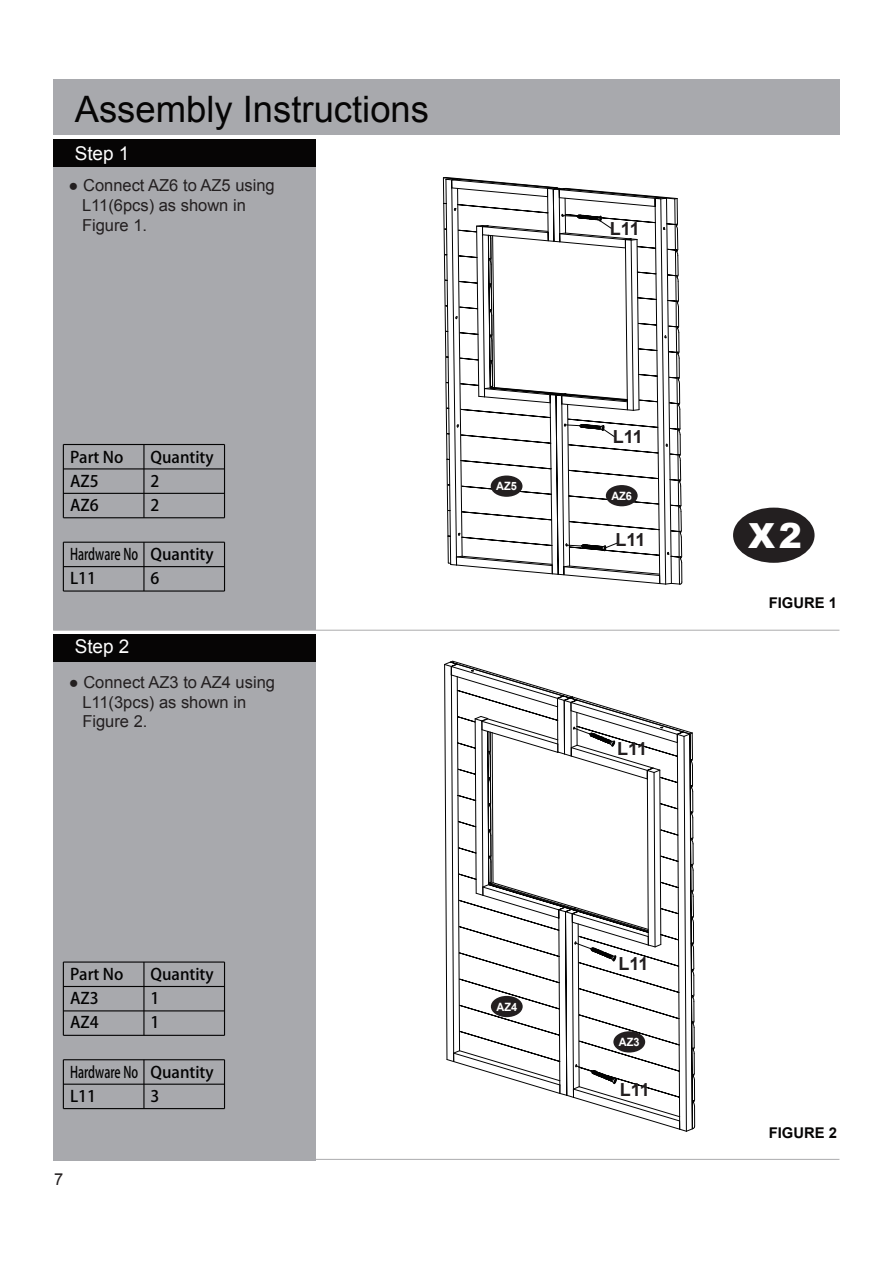
<style>
.page{position:relative;width:893px;height:1263px;background:#fff}
.page>*{position:absolute;margin:0;border:0;box-sizing:border-box;transform-origin:0 0}
.t1{font:36.45px "Arial";color:#060505}
.t2{font:900 34.65px "Arial";color:#fff}
.t3{font:18.9px "Arial";color:#fff}
.t4{font:700 18px "Arial";letter-spacing:-.03em;color:#231f20}
.t5{font:16.5px/19.8px "Arial";color:#231f20}
.t6{font:15.9px/24px "Deng Xian Regular G Bpc EUC H";color:#030303}
.t7{font:15.9px/24px "Deng Xian Regular G Bpc EUC H";color:#030303;scale:.72 1}
.t8{font:700 14.85px "Arial";color:#060505}
.t9{font:700 11.4px "Arial";color:#fff;scale:.96 1}
</style>
<div class="page">
<hr style="left:53px;top:630px;width:786px;height:1px;background:#ababad">
<hr style="left:53px;top:1159px;width:786px;height:1px;background:#ababad">
<div style="left:53px;top:166px;width:262px;height:464px;background:#a8a9ad"></div>
<div style="left:53px;top:662px;width:262px;height:498px;background:#a8a9ad"></div>
<div style="left:53px;top:79px;width:786px;height:56px;background:#a8a9ad"></div>
<div style="left:53px;top:139px;width:262px;height:28px;background:#060505"></div>
<div style="left:53px;top:634px;width:262px;height:28px;background:#060505"></div>
<svg style="left:443px;top:177px;width:252px;height:982px"></svg>
<div style="left:733px;top:508px;width:81px;height:55px;background:#231f20;border-radius:50%"></div>
<hr style="left:143px;top:444px;width:2px;height:74px;background:#030303">
<hr style="left:224px;top:444px;width:1px;height:74px;background:#030303">
<hr style="left:63px;top:444px;width:1px;height:74px;background:#030303">
<hr style="left:63px;top:444px;width:162px;height:1px;background:#030303">
<hr style="left:63px;top:517px;width:162px;height:1px;background:#030303">
<hr style="left:63px;top:468px;width:162px;height:1px;background:#030303">
<hr style="left:63px;top:493px;width:162px;height:1px;background:#030303">
<hr style="left:143px;top:542px;width:2px;height:49px;background:#030303">
<hr style="left:224px;top:542px;width:1px;height:49px;background:#030303">
<hr style="left:63px;top:542px;width:1px;height:49px;background:#030303">
<hr style="left:63px;top:542px;width:162px;height:1px;background:#030303">
<hr style="left:63px;top:590px;width:162px;height:2px;background:#030303">
<hr style="left:63px;top:566px;width:162px;height:1px;background:#030303">
<hr style="left:143px;top:962px;width:2px;height:73px;background:#030303">
<hr style="left:224px;top:962px;width:1px;height:73px;background:#030303">
<hr style="left:63px;top:962px;width:1px;height:73px;background:#030303">
<hr style="left:63px;top:961px;width:162px;height:2px;background:#030303">
<hr style="left:63px;top:1035px;width:162px;height:1px;background:#030303">
<hr style="left:63px;top:986px;width:162px;height:1px;background:#030303">
<hr style="left:63px;top:1010px;width:162px;height:1px;background:#030303">
<hr style="left:143px;top:1060px;width:2px;height:48px;background:#030303">
<hr style="left:224px;top:1060px;width:1px;height:48px;background:#030303">
<hr style="left:63px;top:1060px;width:1px;height:48px;background:#030303">
<hr style="left:63px;top:1059px;width:162px;height:1px;background:#030303">
<hr style="left:63px;top:1108px;width:162px;height:1px;background:#030303">
<hr style="left:63px;top:1083px;width:162px;height:2px;background:#030303">
<div style="left:613px;top:1031px;width:32px;height:21px;background:#231f20;border-radius:50%"></div>
<div style="left:491px;top:996px;width:32px;height:21px;background:#231f20;border-radius:50%"></div>
<div style="left:606px;top:485px;width:32px;height:21px;background:#231f20;border-radius:50%"></div>
<div style="left:491px;top:475px;width:31px;height:22px;background:#231f20;border-radius:50%"></div>
<h1 class="t1" style="left:75px;top:85px;width:356px">Assembly Instructions</h1>
<p class="t3" style="left:75px;top:141px;width:56px">Step 1</p>
<p class="t5" style="left:82px;top:176px;width:194px;text-indent:-13px">● Connect AZ6 to AZ5 using<br>L11(6pcs) as shown in<br>Figure 1.</p>
<p class="t6" style="left:70px;top:445px;width:55px">Part No<br>AZ5<br>AZ6</p>
<p class="t6" style="left:151px;top:445px;width:65px">Quantity<br>2<br>2</p>
<p class="t7" style="left:70px;top:543px;width:96px">Hardware No<br>L11</p>
<p class="t6" style="left:151px;top:543px;width:65px">Quantity<br>6</p>
<p class="t3" style="left:75px;top:634px;width:56px">Step 2</p>
<p class="t5" style="left:82px;top:672px;width:194px;text-indent:-13px">● Connect AZ3 to AZ4 using<br>L11(3pcs) as shown in<br>Figure 2.</p>
<p class="t9" style="left:496px;top:479px;width:23px">AZ5</p>
<p class="t6" style="left:70px;top:963px;width:55px">Part No<br>AZ3<br>AZ4</p>
<p class="t6" style="left:151px;top:963px;width:65px">Quantity<br>1<br>1</p>
<p class="t7" style="left:70px;top:1060px;width:96px">Hardware No<br>L11</p>
<p class="t6" style="left:151px;top:1060px;width:65px">Quantity<br>3</p>
<p class="t5" style="left:54px;top:1169px;width:11px">7</p>
<p class="t9" style="left:496px;top:999px;width:23px">AZ4</p>
<p class="t4" style="left:610px;top:217px;width:32px">L11</p>
<p class="t4" style="left:613px;top:425px;width:32px">L11</p>
<p class="t9" style="left:611px;top:488px;width:23px">AZ6</p>
<p class="t4" style="left:616px;top:528px;width:32px">L11</p>
<p class="t4" style="left:617px;top:737px;width:32px">L11</p>
<p class="t4" style="left:618px;top:952px;width:32px">L11</p>
<p class="t9" style="left:619px;top:1035px;width:23px">AZ3</p>
<p class="t4" style="left:620px;top:1077px;width:32px">L11</p>
<h2 class="t2" style="left:748px;top:510px;width:55px">X2</h2>
<p class="t8" style="left:769px;top:593px;width:70px">FIGURE 1</p>
<p class="t8" style="left:769px;top:1123px;width:70px">FIGURE 2</p>
</div>
